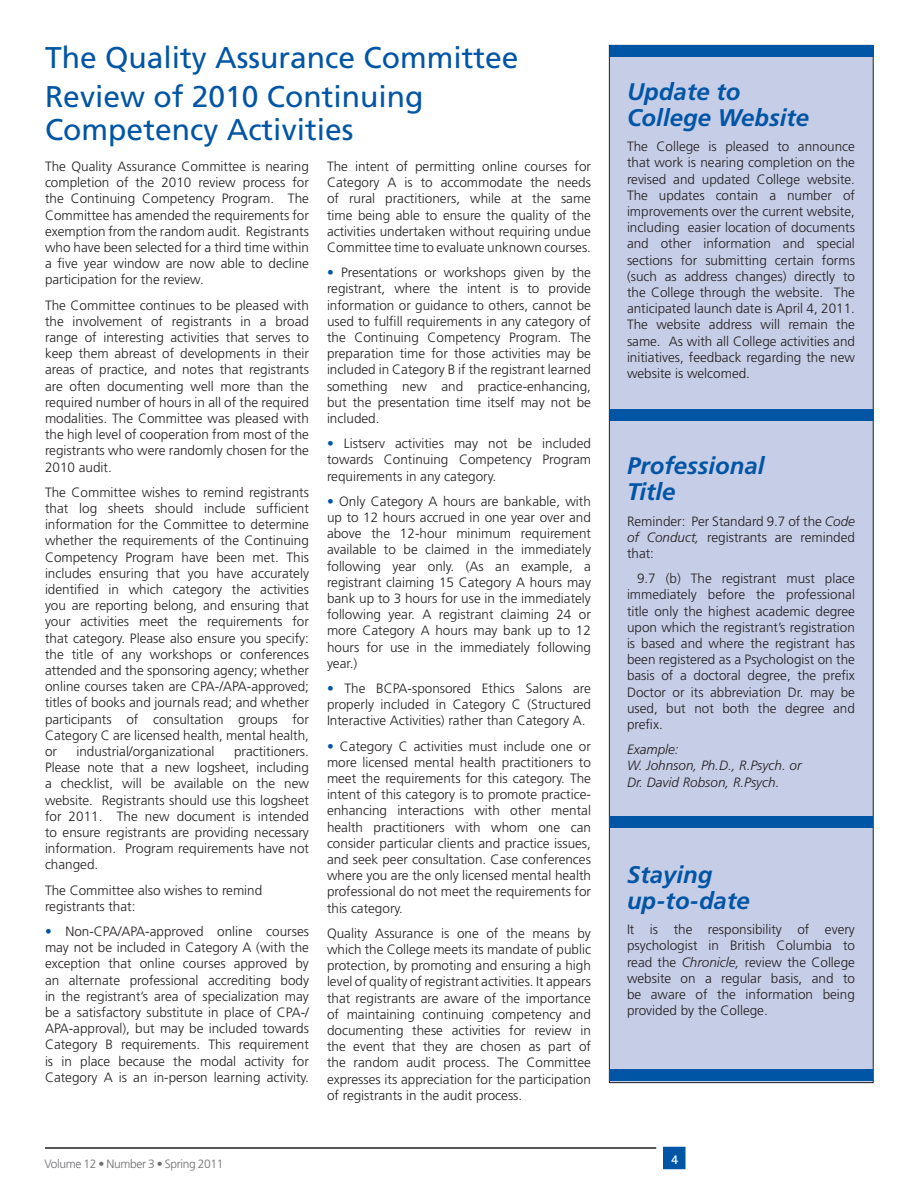
<style>
.page{position:relative;width:918px;height:1188px;background:#fff}
.page>*{position:absolute;margin:0;border:0;box-sizing:border-box;transform-origin:0 0}
.t1{font:30px/33px "Frutiger";color:#0155a5}
.t2{font:italic 700 24px/26.4px "Frutiger";color:#0155a5}
.t3{font:300 13.5px/16.2px "Frutiger";color:#231f20;text-align:justify}
.t4{font:italic 300 13.5px/16.2px "Frutiger";color:#231f20}
.t5{font:700 13.5px "Rotis Semi Sans Std";color:#fff}
.t6{font:300 12px "Frutiger";letter-spacing:-.03em;color:#6c6d70}
.s1{color:#0155a5}
.s2{font-style:italic}
</style>
<div class="page">
<div style="left:663px;top:1147px;width:23px;height:22px;background:#0155a5"></div>
<hr style="left:45px;top:1147px;width:611px;height:2px;background:#231f20">
<div style="left:609px;top:45px;width:264px;height:1038px;background:#c6cde7"></div>
<div style="left:610px;top:410px;width:264px;height:12px;background:#0155a5"></div>
<div style="left:610px;top:45px;width:264px;height:12px;background:#0155a5"></div>
<div style="left:609px;top:816px;width:264px;height:12px;background:#0155a5"></div>
<div style="left:609px;top:1070px;width:264px;height:12px;background:#0155a5"></div>
<p class="t1" style="left:45px;top:41px;width:475px">The Quality Assurance Committee</p>
<p class="t1" style="left:45px;top:80px;width:380px">Review of 2010 Continuing<br>Competency Activities</p>
<p class="t3" style="left:45px;top:158px;width:266px">The Quality Assurance Committee is nearing completion of the 2010 review process for the Continuing Competency Program. The Committee has amended the requirements for exemption from the random audit. Registrants who have been selected for a third time within a five year window are now able to decline participation for the review.</p>
<p class="t3" style="left:45px;top:297px;width:266px">The Committee continues to be pleased with the involvement of registrants in a broad range of interesting activities that serves to keep them abreast of developments in their areas of practice, and notes that registrants are often documenting well more than the required number of hours in all of the required modalities. The Committee was pleased with the high level of cooperation from most of the registrants who were randomly chosen for the 2010 audit.</p>
<p class="t3" style="left:45px;top:484px;width:266px">The Committee wishes to remind registrants that log sheets should include sufficient information for the Committee to determine whether the requirements of the Continuing Competency Program have been met. This includes ensuring that you have accurately identified in which category the activities you are reporting belong, and ensuring that your activities meet the requirements for that category. Please also ensure you specify: the title of any workshops or conferences attended and the sponsoring agency; whether online courses taken are CPA-/APA-approved; titles of books and journals read; and whether participants of consultation groups for Category C are licensed health, mental health, or</p>
<p class="t3" style="left:327px;top:158px;width:266px">The intent of permitting online courses for Category A is to accommodate the needs of rural practitioners, while at the same time being able to ensure the quality of the activities undertaken without requiring undue Committee time to evaluate unknown courses.</p>
<p class="t3" style="left:327px;top:264px;width:266px"><span class="s1">•</span> Presentations or workshops given by the registrant, where the intent is to provide information or guidance to others, cannot be used to fulfill requirements in any category of the Continuing Competency Program. The preparation time for those activities may be included in Category B if the registrant learned something new and practice-enhancing, but the presentation time itself may not be included.</p>
<p class="t3" style="left:327px;top:435px;width:266px"><span class="s1">•</span> Listserv activities may not be included towards Continuing Competency Program requirements in any category.</p>
<p class="t3" style="left:327px;top:493px;width:266px"><span class="s1">•</span> Only Category A hours are bankable, with up to 12 hours accrued in one year over and above the 12-hour minimum requirement available to be claimed in the immediately following year only. (As an example, a registrant claiming 15 Category A hours may bank up to 3 hours for use in the immediately following year. A registrant claiming 24 or more Category A hours may bank up to 12 hours for use in the immediately following year.)</p>
<p class="t3" style="left:327px;top:680px;width:266px"><span class="s1">•</span> The BCPA-sponsored Ethics Salons are properly included in Category C (Structured Interactive Activities) rather than Category A.</p>
<p class="t3" style="left:327px;top:738px;width:266px"><span class="s1">•</span> Category C activities must include one or more licensed mental health practitioners to meet the requirements for this category. The intent of this category is to promote practice&shy;enhancing interactions with other mental health practitioners with whom one can consider particular clients and practice issues, and seek peer consultation. Case conferences where you are the only licensed mental health professional do not meet the requirements for this category.</p>
<p class="t3" style="left:327px;top:925px;width:266px">Quality Assurance is one of the means by which the College meets its mandate of public protection, by promoting and ensuring a high level of quality of registrant activities. It appears that registrants are aware of the importance of maintaining continuing competency and documenting these activities for review in the event that they are chosen as part of the random audit process. The Committee expresses its appreciation for the participation of registrants in the audit process.</p>
<p class="t3" style="left:76px;top:743px;width:140px">industrial/organizational</p>
<p class="t3" style="left:45px;top:743px;width:266px;text-indent:189px">practitioners.<br>Please note that a new logsheet, including a checklist, will be available on the new website. Registrants should use this logsheet for 2011. The new document is intended to ensure registrants are providing necessary information. Program requirements have not changed.</p>
<p class="t3" style="left:45px;top:882px;width:219px">The Committee also wishes to remind registrants that:</p>
<p class="t3" style="left:45px;top:923px;width:266px"><span class="s1">•</span> Non-CPA/APA-approved online courses may not be included in Category A (with the exception that online courses approved by an alternate professional accrediting body in the registrant’s area of specialization may be a satisfactory substitute in place of CPA-/ APA-approval), but may be included towards Category B requirements. This requirement is in place because the modal activity for Category A is an in-person learning activity.</p>
<p class="t6" style="left:45px;top:1157px;width:181px">Volume 12 • Number 3 • Spring 2011</p>
<p class="t2" style="left:627px;top:78px;width:184px">Update to<br>College Website</p>
<p class="t3" style="left:627px;top:138px;width:230px">The College is pleased to announce that work is nearing completion on the revised and updated College website.<br>The updates contain a number of improvements over the current website, including easier location of documents and other information and special sections for submitting certain forms (such as address changes) directly to the College through the website. The anticipated launch date is April 4, 2011.<br>The website address will remain the same. As with all College activities and initiatives, feedback regarding the new website is welcomed.</p>
<p class="t2" style="left:627px;top:452px;width:139px">Professional<br>Title</p>
<p class="t3" style="left:627px;top:513px;width:230px">Reminder: Per Standard 9.7 of the <span class="s2">Code of Conduct,</span> registrants are reminded that:</p>
<p class="t3" style="left:627px;top:570px;width:230px;text-indent:10px">9.7 (b) The registrant must place immediately before the professional title only the highest academic degree upon which the registrant’s registration is based and where the registrant has been registered as a Psychologist on the basis of a doctoral degree, the prefix Doctor or its abbreviation Dr. may be used, but not both the degree and prefix.</p>
<p class="t4" style="left:627px;top:741px;width:176px">Example:<br>W. Johnson, Ph.D., R.Psych. or<br>Dr. David Robson, R.Psych.</p>
<p class="t2" style="left:627px;top:861px;width:124px">Staying up-to-date</p>
<p class="t3" style="left:627px;top:921px;width:230px">It is the responsibility of every psychologist in British Columbia to read the <span class="s2">Chronicle,</span> review the College website on a regular basis, and to be aware of the information being provided by the College.</p>
<p class="t5" style="left:671px;top:1151px;width:9px">4</p>
</div>
